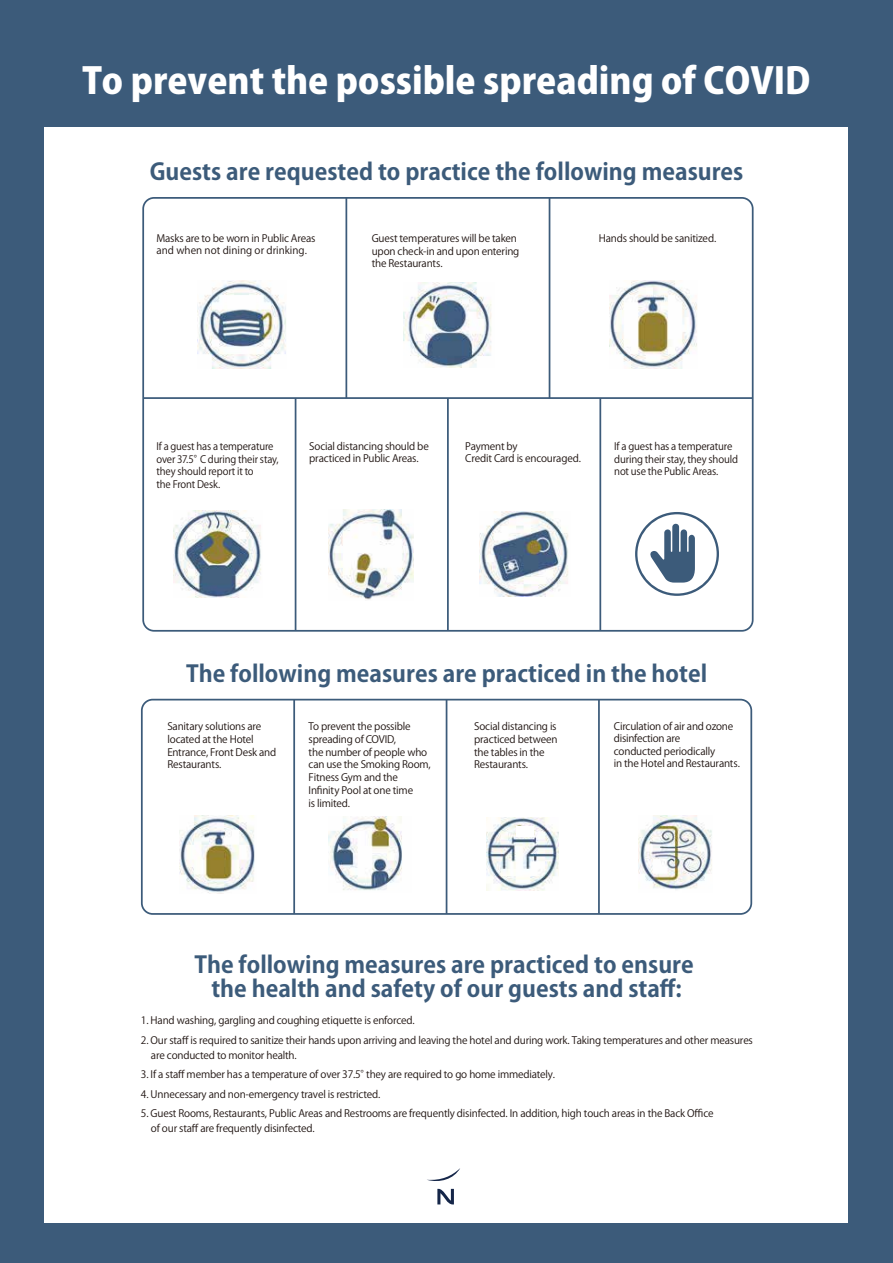
<style>
.page{position:relative;width:893px;height:1263px;background:#3c5b7a}
.page>*{position:absolute;margin:0;border:0;box-sizing:border-box;transform-origin:0 0}
.t1{font:800 36px "Koz Go Pr 6 N";color:#fff}
.t2{font:700 22.95px/24px "Koz Go Pr 6 N";color:#3c5b7a;text-align:center}
.t3{font:10.2px/12.8px "Koz Go Pr 6 N";letter-spacing:-.015em;color:#201512}
.t4{font:10.2px/12.8px "Koz Go Pr 6 N";letter-spacing:-.015em;color:#201512;scale:.96 1}
</style>
<div class="page">
<div style="left:45px;top:127px;width:803px;height:1095px;background:#fff"></div>
<div style="left:142px;top:197px;width:612px;height:435px;border:2px solid #3c5b7a;border-radius:11px"></div>
<div style="left:141px;top:699px;width:611px;height:216px;border:2px solid #3c5b7a;border-radius:11px"></div>
<svg style="left:635px;top:512px;width:84px;height:84px"></svg>
<hr style="left:143px;top:397px;width:609px;height:2px;background:#3c5b7a">
<hr style="left:345px;top:198px;width:2px;height:200px;background:#3c5b7a">
<hr style="left:549px;top:198px;width:1px;height:200px;background:#3c5b7a">
<hr style="left:295px;top:398px;width:1px;height:233px;background:#3c5b7a">
<hr style="left:447px;top:398px;width:2px;height:233px;background:#3c5b7a">
<hr style="left:599px;top:398px;width:2px;height:233px;background:#3c5b7a">
<hr style="left:293px;top:700px;width:2px;height:214px;background:#3c5b7a">
<hr style="left:446px;top:700px;width:1px;height:214px;background:#3c5b7a">
<hr style="left:598px;top:700px;width:2px;height:214px;background:#3c5b7a">
<img style="left:404px;top:282px;width:88px;height:85px">
<img style="left:609px;top:281px;width:88px;height:88px">
<img style="left:174px;top:510px;width:87px;height:88px">
<img style="left:328px;top:509px;width:85px;height:91px">
<img style="left:479px;top:511px;width:89px;height:86px">
<img style="left:329px;top:816px;width:73px;height:74px">
<img style="left:180px;top:815px;width:75px;height:78px">
<img style="left:638px;top:815px;width:74px;height:75px">
<img style="left:487px;top:818px;width:72px;height:72px">
<div style="left:516px;top:826px;width:17px;height:10px;background:#fff"></div>
<img style="left:198px;top:281px;width:88px;height:87px">
<svg style="left:427px;top:1168px;width:33px;height:13px"></svg>
<svg style="left:437px;top:1189px;width:17px;height:15px"></svg>
<h1 class="t1" style="left:82px;top:61px;width:730px">To prevent the possible spreading of COVID</h1>
<h2 class="t2" style="left:150px;top:160px;width:595px">Guests are requested to practice the following measures</h2>
<p class="t3" style="left:157px;top:232px;width:160px;line-height:12.3px">Masks are to be worn in Public Areas and when not dining or drinking.</p>
<p class="t3" style="left:372px;top:232px;width:149px">Guest temperatures will be taken upon check-in and upon entering the Restaurants.</p>
<p class="t3" style="left:599px;top:232px;width:119px">Hands should be sanitized.</p>
<p class="t4" style="left:157px;top:440px;width:129px">If a guest has a temperature over 37.5°C during their stay, they should report it to<br>the Front Desk.</p>
<p class="t3" style="left:309px;top:440px;width:121px">Social distancing should be practiced in Public Areas.</p>
<p class="t3" style="left:465px;top:440px;width:117px">Payment by<br>Credit Card is encouraged.</p>
<p class="t3" style="left:614px;top:440px;width:125px">If a guest has a temperature during their stay, they should not use the Public Areas.</p>
<h2 class="t2" style="left:186px;top:662px;width:523px">The following measures are practiced in the hotel</h2>
<p class="t3" style="left:167px;top:720px;width:110px">Sanitary solutions are located at the Hotel<br>Entrance, Front Desk and<br>Restaurants.</p>
<p class="t3" style="left:309px;top:720px;width:124px">To prevent the possible spreading of COVID,<br>the number of people who can use the Smoking Room,<br>Fitness Gym and the<br>Infinity Pool at one time<br>is limited.</p>
<p class="t3" style="left:474px;top:720px;width:85px">Social distancing is practiced between the tables in the<br>Restaurants.</p>
<p class="t3" style="left:614px;top:720px;width:128px;line-height:12.3px">Circulation of air and ozone disinfection are<br>conducted periodically<br>in the Hotel and Restaurants.</p>
<h2 class="t2" style="left:194px;top:953px;width:501px">The following measures are practiced to ensure the health and safety of our guests and staff:</h2>
<p class="t3" style="left:141px;top:1014px;width:275px">1. Hand washing, gargling and coughing etiquette is enforced.</p>
<p class="t3" style="left:141px;top:1033px;width:613px;line-height:15px">2. Our staff is required to sanitize their hands upon arriving and leaving the hotel and during work. Taking temperatures and other measures　are conducted to monitor health.</p>
<p class="t3" style="left:141px;top:1068px;width:415px">3. If a staff member has a temperature of over 37.5°they are required to go home immediately.</p>
<p class="t3" style="left:141px;top:1088px;width:241px">4. Unnecessary and non-emergency travel is restricted.</p>
<p class="t3" style="left:141px;top:1106px;width:574px;line-height:15px">5. Guest Rooms, Restaurants, Public Areas and Restrooms are frequently disinfected. In addition, high touch areas in the Back Office　of our staff are frequently disinfected.</p>
</div>
